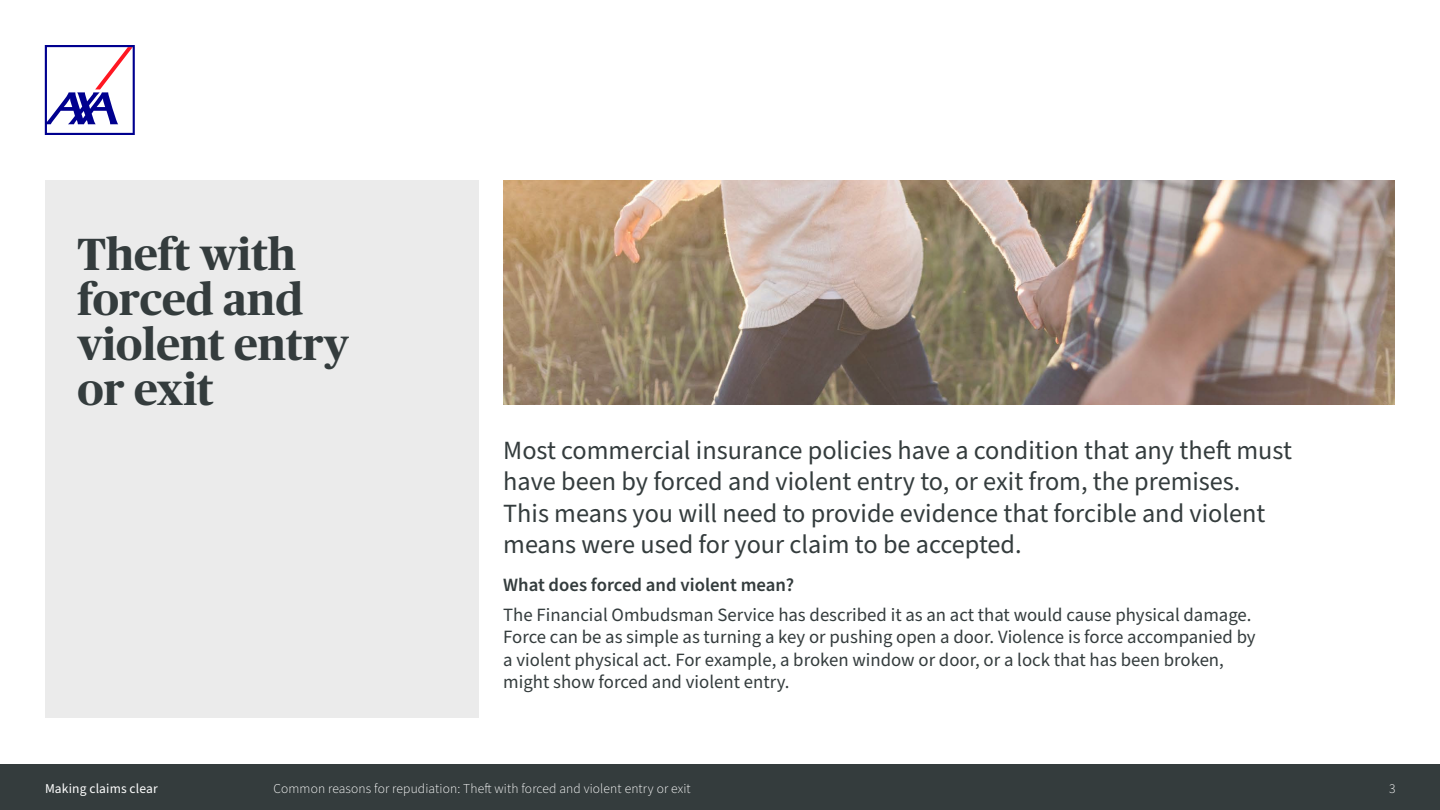
<style>
.page{position:relative;width:1440px;height:810px;background:#fff}
.page>*{position:absolute;margin:0;border:0;box-sizing:border-box;transform-origin:0 0}
.t1{font:700 45px/45px "Publico Headline";color:#343c3d}
.t2{font:26.25px/31.5px "Source Sans Pro";color:#343c3d}
.t3{font:18.75px/22.5px "Source Sans Pro";color:#343c3d}
.t4{font:600 18.75px "Source Sans Pro";color:#343c3d}
.t5{font:300 13.5px "Source Sans Pro";letter-spacing:.01em;color:#fff}
.t6{font:13.5px "Source Sans Pro";letter-spacing:.01em;color:#fff}
</style>
<div class="page">
<div style="left:0;top:765px;width:1440px;height:45px;background:#343c3d"></div>
<div style="left:45px;top:180px;width:433px;height:538px;background:#ebebeb"></div>
<img style="left:503px;top:180px;width:892px;height:225px">
<svg style="left:45px;top:45px;width:90px;height:90px"></svg>
<h1 class="t1" style="left:78px;top:229px;width:273px">Theft with forced and violent entry or exit</h1>
<p class="t2" style="left:503px;top:435px;width:790px">Most commercial insurance policies have a condition that any theft must have been by forced and violent entry to, or exit from, the premises.<br>This means you will need to provide evidence that forcible and violent means were used for your claim to be accepted.</p>
<p class="t4" style="left:503px;top:572px;width:292px">What does forced and violent mean?</p>
<p class="t3" style="left:503px;top:604px;width:754px">The Financial Ombudsman Service has described it as an act that would cause physical damage.<br>Force can be as simple as turning a key or pushing open a door. Violence is force accompanied by a violent physical act. For example, a broken window or door, or a lock that has been broken, might show forced and violent entry.</p>
<p class="t6" style="left:45px;top:779px;width:114px">Making claims clear</p>
<p class="t5" style="left:273px;top:779px;width:419px">Common reasons for repudiation: Theft with forced and violent entry or exit</p>
<p class="t5" style="left:1389px;top:779px;width:8px">3</p>
</div>
